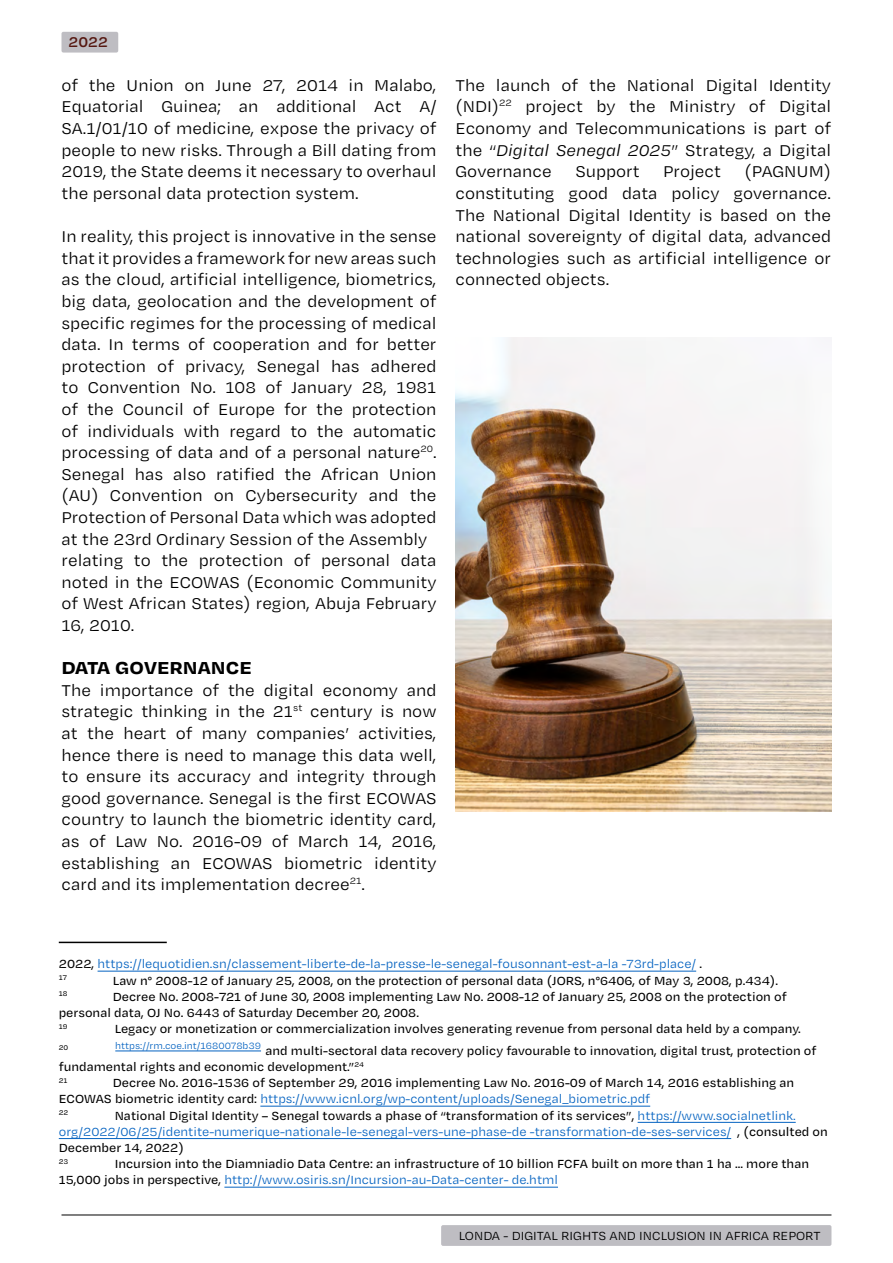
<style>
.page{position:relative;width:893px;height:1263px;background:#fff}
.page>*{position:absolute;margin:0;border:0;box-sizing:border-box;transform-origin:0 0}
.t1{font:700 22.5px "Degular Text";color:#000}
.t2{font:18px/21.6px "Degular Text";color:#000;text-align:justify}
.t3{font:600 16.2px "Degular Text";color:#561811}
.t4{font:500 13.5px/16.2px "Degular Text";color:#000}
.t5{font:13.5px/16.2px "Degular Text";color:#0563c1}
.t6{font:13.5px "Degular Text";color:#000}
.t7{font:500 7.8px "Degular Text";color:#000}
.s1{font-style:italic}
.s2{font-weight:500;color:#000}
.s3{font-weight:400;color:#0563c1}
</style>
<div class="page">
<div style="left:441px;top:1225px;width:390px;height:21px;background:#bebdc2;border-radius:2px"></div>
<hr style="left:62px;top:1214px;width:769px;height:1px;background:#000">
<div style="left:61px;top:32px;width:57px;height:21px;background:#bebdc2;border-radius:2px"></div>
<hr style="left:98px;top:971px;width:598px;height:1px;background:#0563c1">
<hr style="left:115px;top:1051px;width:146px;height:1px;background:#0563c1">
<hr style="left:260px;top:1106px;width:390px;height:1px;background:#0563c1">
<hr style="left:638px;top:1122px;width:158px;height:1px;background:#0563c1">
<hr style="left:59px;top:1138px;width:672px;height:1px;background:#0563c1">
<hr style="left:224px;top:1187px;width:334px;height:1px;background:#0563c1">
<img style="left:455px;top:337px;width:376px;height:474px">
<hr style="left:59px;top:942px;width:108px;height:1px;background:#000">
<p class="t3" style="left:68px;top:31px;width:41px">2022</p>
<p class="t2" style="left:62px;top:74px;width:377px">of the Union on June 27, 2014 in Malabo, Equatorial Guinea; an additional Act A/ SA.1/01/10 of medicine, expose the privacy of people to new risks. Through a Bill dating from 2019, the State deems it necessary to overhaul the personal data protection system.</p>
<p class="t2" style="left:62px;top:225px;width:377px;text-align:left">In reality, this project is innovative in the sense that it provides a framework for new areas such as the cloud, artificial intelligence, biometrics, big data, geolocation and the development of specific regimes for the processing of medical data. In terms of cooperation and for better protection of privacy, Senegal has adhered to Convention No. 108 of January 28, 1981 of the Council of Europe for the protection of individuals with regard to the automatic processing of data and of a personal nature<sup>20</sup>.<br>Senegal has also ratified the African Union (AU) Convention on Cybersecurity and the Protection of Personal Data which was adopted at the 23rd Ordinary Session of the Assembly relating to the protection of personal data noted in the ECOWAS (Economic Community of West African States) region, Abuja February 16, 2010.</p>
<p class="t1" style="left:62px;top:652px;width:110px">Data govern</p>
<p class="t1" style="left:198px;top:652px;width:53px">ance</p>
<p class="t2" style="left:62px;top:678px;width:377px">The importance of the digital economy and strategic thinking in the 21<sup>st</sup> century is now at the heart of many companies’ activities, hence there is need to manage this data well, to ensure its accuracy and integrity through good governance. Senegal is the first ECOWAS country to launch the biometric identity card, as of Law No. 2016-09 of March 14, 2016, establishing an ECOWAS biometric identity card and its implementation decree<sup>21</sup>.</p>
<p class="t2" style="left:455px;top:74px;width:377px">The launch of the National Digital Identity (NDI)<sup>22</sup> project by the Ministry of Digital Economy and Telecommunications is part of the “<span class="s1">Digital Senegal 2025</span>” Strategy, a Digital Governance</p>
<p class="t2" style="left:455px;top:160px;width:377px;text-indent:289px">(PAGNUM) constituting good data policy governance.<br>The National Digital Identity is based on the national sovereignty of digital data, advanced technologies such as artificial intelligence or connected objects.</p>
<p class="t2" style="left:575px;top:160px;width:66px">Support</p>
<p class="t2" style="left:663px;top:160px;width:59px">Project</p>
<p class="t5" style="left:59px;top:955px;width:645px"><span class="s2">2022,</span> https://lequotidien.sn/classement-liberte-de-la-presse-le-senegal-fousonnant-est-a-la -73rd-place/ <span class="s2">.</span></p>
<p class="t7" style="left:59px;top:972px;width:10px">17</p>
<p class="t4" style="left:113px;top:972px;width:667px">Law n° 2008-12 of January 25, 2008, on the protection of personal data (JORS, n°6406, of May 3, 2008, p.434).</p>
<p class="t7" style="left:59px;top:989px;width:10px">18</p>
<p class="t4" style="left:59px;top:988px;width:729px;text-indent:54px">Decree No. 2008-721 of June 30, 2008 implementing Law No. 2008-12 of January 25, 2008 on the protection of personal data, OJ No. 6443 of Saturday December 20, 2008.</p>
<p class="t7" style="left:59px;top:1021px;width:10px">19</p>
<p class="t4" style="left:115px;top:1020px;width:688px">Legacy or monetization or commercialization involves generating revenue from personal data held by a company.</p>
<p class="t7" style="left:59px;top:1043px;width:11px">20</p>
<p class="t4" style="left:59px;top:1042px;width:759px;text-indent:57px"><sup>https://rm.coe.int/1680078b39</sup> and multi-sectoral data recovery policy favourable to innovation, digital trust, protection of fundamental rights and economic development.”<sup>24</sup></p>
<p class="t7" style="left:59px;top:1075px;width:10px">21</p>
<p class="t4" style="left:59px;top:1074px;width:737px;text-indent:54px">Decree No. 2016-1536 of September 29, 2016 implementing Law No. 2016-09 of March 14, 2016 establishing an<br>ECOWAS biometric identity card: <span class="s3">https://www.icnl.org/wp-content/uploads/Senegal_biometric.pdf</span></p>
<p class="t7" style="left:59px;top:1107px;width:11px">22</p>
<p class="t5" style="left:59px;top:1107px;width:771px;text-indent:56px"><span class="s2">National Digital Identity – Senegal towards a phase of “transformation of its services”,</span> https://www.socialnetlink. org/2022/06/25/identite-numerique-nationale-le-senegal-vers-une-phase-de -transformation-de-ses-services/ <span class="s2">, (consulted on<br>December 14, 2022)</span></p>
<p class="t7" style="left:59px;top:1156px;width:11px">23</p>
<p class="t4" style="left:59px;top:1155px;width:752px;text-indent:56px">Incursion into the Diamniadio Data Centre: an infrastructure of 10 billion FCFA built on more than 1 ha ... more than<br>15,000 jobs in perspective, <span class="s3">http://www.osiris.sn/Incursion-au-Data-center- de.html</span></p>
<p class="t6" style="left:459px;top:1227px;width:363px">LONDA - DIGITAL RIGHTS AND INCLUSION IN AFRICA REPORT</p>
</div>
